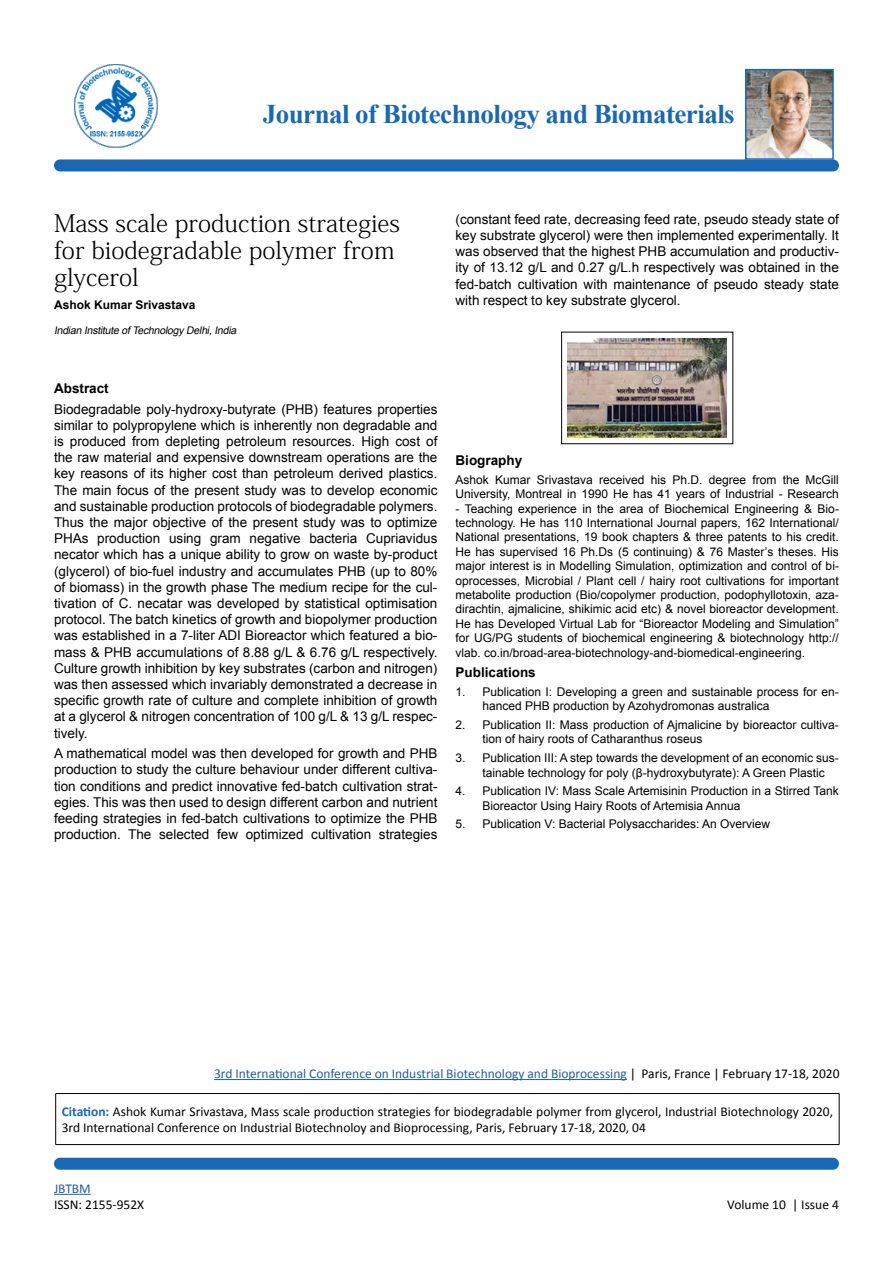
<style>
.page{position:relative;width:893px;height:1263px;background:#fff}
.page>*{position:absolute;margin:0;border:0;box-sizing:border-box;transform-origin:0 0}
.t1{font:700 27px "Times New Roman";letter-spacing:-.02em;color:#1a68b3}
.t2{font:24px/27px "Adobe Fangsong Std";color:#000}
.t3{font:13.5px/16.2px "Arial";color:#000;text-align:justify}
.t4{font:13.5px/16.2px "Calibri";color:#000}
.t5{font:13.5px "Calibri";color:#215e9e}
.t6{font:700 13.5px "Arial";color:#000}
.t7{font:12px/14.4px "Arial";color:#000}
.t8{font:700 12px "Arial";color:#000}
.t9{font:italic 10.5px "Arial";color:#000}
.s1{color:#000}
.s2{font-weight:700;color:#1a68b3}
</style>
<div class="page">
<img style="left:568px;top:338px;width:159px;height:100px">
<img style="left:74px;top:64px;width:84px;height:84px">
<div style="left:55px;top:160px;width:783px;height:11px;background:#1a68b3;border-radius:5px"></div>
<div style="left:54px;top:159px;width:785px;height:12px;border:2px solid #1a68b3;border-radius:5px"></div>
<img style="left:748px;top:72px;width:83px;height:85px">
<div style="left:745px;top:69px;width:89px;height:91px;border:2px solid #1a68b3"></div>
<hr style="left:54px;top:1194px;width:37px;height:1px;background:#215e9e">
<hr style="left:214px;top:1079px;width:413px;height:1px;background:#215e9e">
<div style="left:55px;top:1158px;width:783px;height:11px;background:#1a68b3;border-radius:5px"></div>
<div style="left:54px;top:1158px;width:785px;height:12px;border:2px solid #1a68b3;border-radius:5px"></div>
<hr style="left:56px;top:1093px;width:783px;height:1px;background:#000">
<hr style="left:55px;top:1094px;width:1px;height:50px;background:#000">
<hr style="left:839px;top:1094px;width:1px;height:50px;background:#000">
<hr style="left:56px;top:1144px;width:783px;height:1px;background:#000">
<h1 class="t1" style="left:263px;top:96px;width:473px">Journal of Biotechnology and Biomaterials</h1>
<h2 class="t2" style="left:54px;top:210px;width:348px">Mass scale production strategies for biodegradable polymer from glycerol</h2>
<p class="t8" style="left:54px;top:297px;width:143px">Ashok Kumar Srivastava</p>
<p class="t9" style="left:54px;top:323px;width:186px">Indian Institute ofTechnology Delhi,India</p>
<p class="t3" style="left:455px;top:211px;width:385px">(constant feed rate, decreasing feed rate, pseudo steady state of key substrate glycerol) were then implemented experimentally. It was observed that the highest PHB accumulation and productiv&shy;ity of 13.12 g/L and 0.27 g/L.h respectively was obtained in the fed-batch cultivation with maintenance of pseudo steady state with respect to key substrate glycerol.</p>
<p class="t6" style="left:54px;top:379px;width:56px">Abstract</p>
<p class="t3" style="left:54px;top:401px;width:385px">Biodegradable poly-hydroxy-butyrate (PHB) features properties similar to polypropylene which is inherently non degradable and is produced from depleting petroleum resources. High cost of the raw material and expensive downstream operations are the key reasons of its higher cost than petroleum derived plastics.<br>The main focus of the present study was to develop economic and sustainable production protocols of biodegradable polymers.<br>Thus the major objective of the present study was to optimize PHAs production using gram negative bacteria Cupriavidus necator which has a unique ability to grow on waste by-product (glycerol) of bio-fuel industry and accumulates PHB (up to 80% of biomass) in the growth phase The medium recipe for the cul&shy;tivation of C. necatar was developed by statistical optimisation protocol. The batch kinetics of growth and biopolymer production was established in a 7-liter ADI Bioreactor which featured a bio&shy;mass &amp; PHB accumulations of 8.88 g/L &amp; 6.76 g/L respectively.<br>Culture growth inhibition by key substrates (carbon and nitrogen) was then assessed which invariably demonstrated a decrease in specific growth rate of culture and complete inhibition of growth at a glycerol &amp; nitrogen concentration of 100 g/L &amp; 13 g/L respec&shy;tively.</p>
<p class="t3" style="left:54px;top:745px;width:385px">A mathematical model was then developed for growth and PHB production to study the culture behaviour under different cultiva&shy;tion conditions and predict innovative fed-batch cultivation strat&shy;egies. This was then used to design different carbon and nutrient feeding strategies in fed-batch cultivations to optimize the PHB production. The selected few optimized cultivation strategies</p>
<p class="t6" style="left:455px;top:451px;width:68px">Biography</p>
<p class="t7" style="left:455px;top:472px;width:385px">Ashok Kumar Srivastava received his Ph.D. degree from the McGill<br>University, Montreal in 1990 He has 41 years of Industrial - Research</p>
<p class="t7" style="left:455px;top:501px;width:385px;text-align:justify">- Teaching experience in the area of Biochemical Engineering &amp; Bio&shy;technology. He has 110 International Journal papers, 162 International/ National presentations, 19 book chapters &amp; three patents to his credit.<br>He has supervised 16 Ph.Ds (5 continuing) &amp; 76 Master’s theses. His major interest is in Modelling Simulation, optimization and control of bi&shy;oprocesses, Microbial / Plant cell / hairy root cultivations for important metabolite production (Bio/copolymer production, podophyllotoxin, aza&shy;dirachtin, ajmalicine, shikimic acid etc) &amp; novel bioreactor development.<br>He has Developed Virtual Lab for “Bioreactor Modeling and Simulation” for UG/PG students of biochemical engineering &amp; biotechnology http:// vlab. co.in/broad-area-biotechnology-and-biomedical-engineering.</p>
<p class="t6" style="left:455px;top:664px;width:82px">Publications</p>
<p class="t7" style="left:482px;top:685px;width:358px;text-indent:-27px">1. Publication I: Developing a green and sustainable process for en&shy;hanced PHB production by Azohydromonas australica</p>
<p class="t7" style="left:482px;top:718px;width:358px;text-indent:-27px">2. Publication II: Mass production of Ajmalicine by bioreactor cultiva&shy;tion of hairy roots of Catharanthus roseus</p>
<p class="t7" style="left:482px;top:751px;width:358px;text-indent:-27px">3. Publication III: A step towards the development of an economic sus&shy;tainable technology for poly (β-hydroxybutyrate): A Green Plastic</p>
<p class="t7" style="left:482px;top:784px;width:358px;text-indent:-27px">4. Publication IV: Mass Scale Artemisinin Production in a Stirred Tank<br>Bioreactor Using Hairy Roots of Artemisia Annua</p>
<p class="t7" style="left:455px;top:817px;width:316px">5. Publication V: Bacterial Polysaccharides: An Overview</p>
<p class="t5" style="left:214px;top:1065px;width:627px">3rd International Conference on Industrial Biotechnology and Bioprocessing <span class="s1">| Paris, France | February 17-18, 2020</span></p>
<p class="t4" style="left:62px;top:1103px;width:773px"><span class="s2">Citation:</span> Ashok Kumar Srivastava, Mass scale production strategies for biodegradable polymer from glycerol, Industrial Biotechnology 2020,<br>3rd International Conference on Industrial Biotechnoloy and Bioprocessing, Paris, February 17-18, 2020, 04</p>
<p class="t5" style="left:54px;top:1180px;width:38px">JBTBM</p>
<p class="t4" style="left:54px;top:1196px;width:92px">ISSN: 2155-952X</p>
<p class="t4" style="left:727px;top:1196px;width:113px">Volume 10 | Issue 4</p>
</div>
